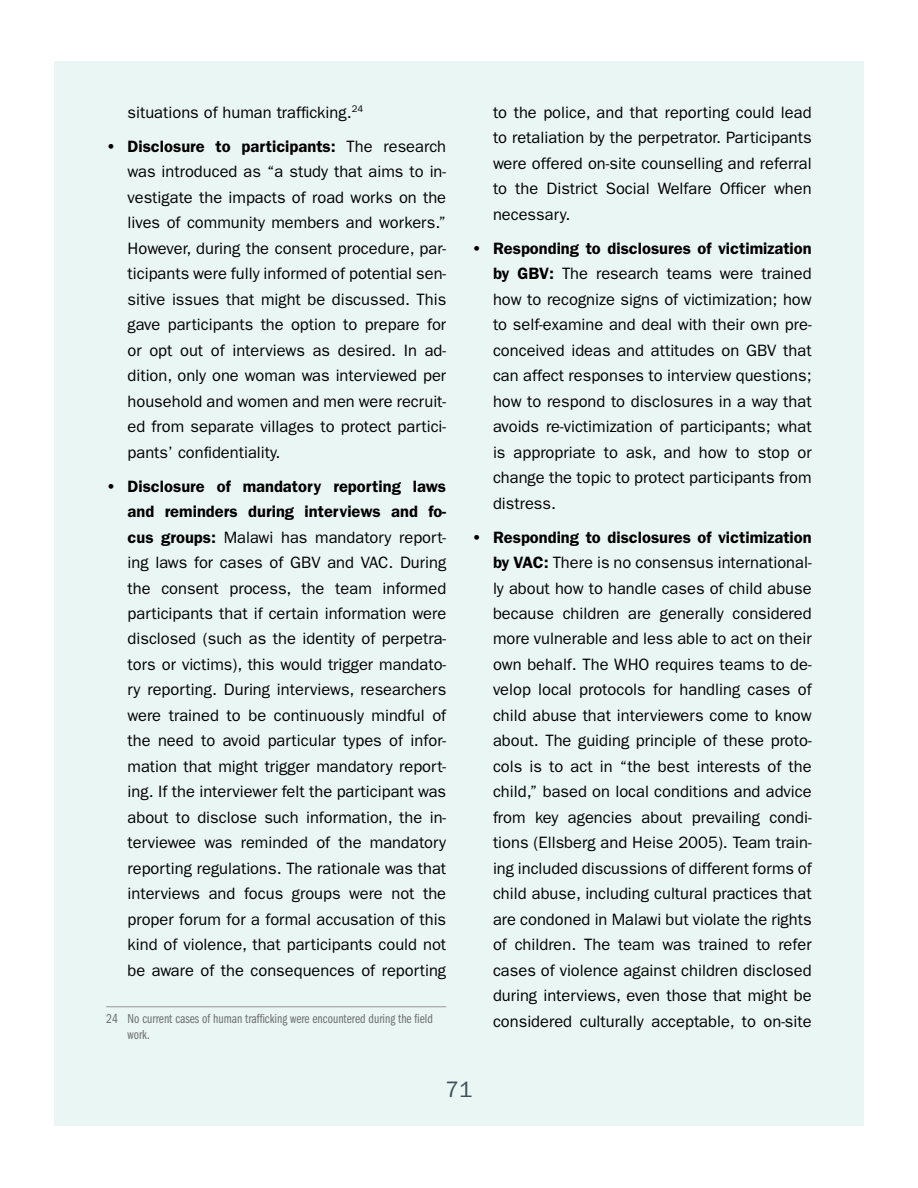
<style>
.page{position:relative;width:918px;height:1188px;background:#fff}
.page>*{position:absolute;margin:0;border:0;box-sizing:border-box;transform-origin:0 0}
.t1{font:22.5px "ITC Franklin Gothic Std";color:#3d505a}
.t2{font:16.5px/25.5px "ITC Franklin Gothic Std";color:#000;text-align:justify}
.t3{font:13.5px/16.2px "ITC Franklin Gothic Std Bk Cp";color:#6d6e71}
.s1{font-weight:600}
</style>
<div class="page">
<div style="left:54px;top:62px;width:810px;height:1064px;background:#eaf6f3"></div>
<hr style="left:106px;top:1006px;width:340px;height:1px;background:#939598">
<p class="t2" style="left:128px;top:99px;width:237px">situations of human trafficking.<sup>24</sup></p>
<p class="t2" style="left:128px;top:133px;width:320px;text-indent:-21px"><span class="s1">• Disclosure to participants:</span> The research was introduced as “a study that aims to in&shy;vestigate the impacts of road works on the lives of community members and workers.” However, during the consent procedure, par&shy;ticipants were fully informed of potential sen&shy;sitive issues that might be discussed. This gave participants the option to prepare for or opt out of interviews as desired. In ad&shy;dition, only one woman was interviewed per household and women and men were recruit&shy;ed from separate villages to protect partici&shy;pants’ confidentiality.</p>
<p class="t2" style="left:128px;top:473px;width:320px;text-indent:-21px"><span class="s1">• Disclosure of mandatory reporting laws and reminders during interviews and fo&shy;cus groups:</span> Malawi has mandatory report&shy;ing laws for cases of GBV and VAC. During the consent process, the team informed participants that if certain information were disclosed (such as the identity of perpetra&shy;tors or victims), this would trigger mandato&shy;ry reporting. During interviews, researchers were trained to be continuously mindful of the need to avoid particular types of infor&shy;mation that might trigger mandatory report&shy;ing. If the interviewer felt the participant was about to disclose such information, the in&shy;terviewee was reminded of the mandatory reporting regulations. The rationale was that interviews and focus groups were not the proper forum for a formal accusation of this kind of violence, that participants could not be aware of the consequences of reporting</p>
<p class="t3" style="left:128px;top:1011px;width:307px;text-indent:-21px">24 No current cases of human trafficking were encountered during the field work.</p>
<p class="t2" style="left:493px;top:99px;width:320px">to the police, and that reporting could lead to retaliation by the perpetrator. Participants were offered on-site counselling and referral to the District Social Welfare Officer when necessary.</p>
<p class="t2" style="left:493px;top:235px;width:320px;text-indent:-21px"><span class="s1">• Responding to disclosures of victimization by GBV:</span> The research teams were trained how to recognize signs of victimization; how to self-examine and deal with their own pre&shy;conceived ideas and attitudes on GBV that can affect responses to interview questions; how to respond to disclosures in a way that avoids re-victimization of participants; what is appropriate to ask, and how to stop or change the topic to protect participants from distress.</p>
<p class="t2" style="left:493px;top:524px;width:320px;text-indent:-21px"><span class="s1">• Responding to disclosures of victimization by VAC:</span> There is no consensus international&shy;ly about how to handle cases of child abuse because children are generally considered more vulnerable and less able to act on their own behalf. The WHO requires teams to de&shy;velop local protocols for handling cases of child abuse that interviewers come to know about. The guiding principle of these proto&shy;cols is to act in “the best interests of the child,” based on local conditions and advice from key agencies about prevailing condi&shy;tions (Ellsberg and Heise 2005). Team train&shy;ing included discussions of different forms of child abuse, including cultural practices that are condoned in Malawi but violate the rights of children. The team was trained to refer cases of violence against children disclosed during interviews, even those that might be considered culturally acceptable, to on-site</p>
<h1 class="t1" style="left:446px;top:1077px;width:28px">71</h1>
</div>
